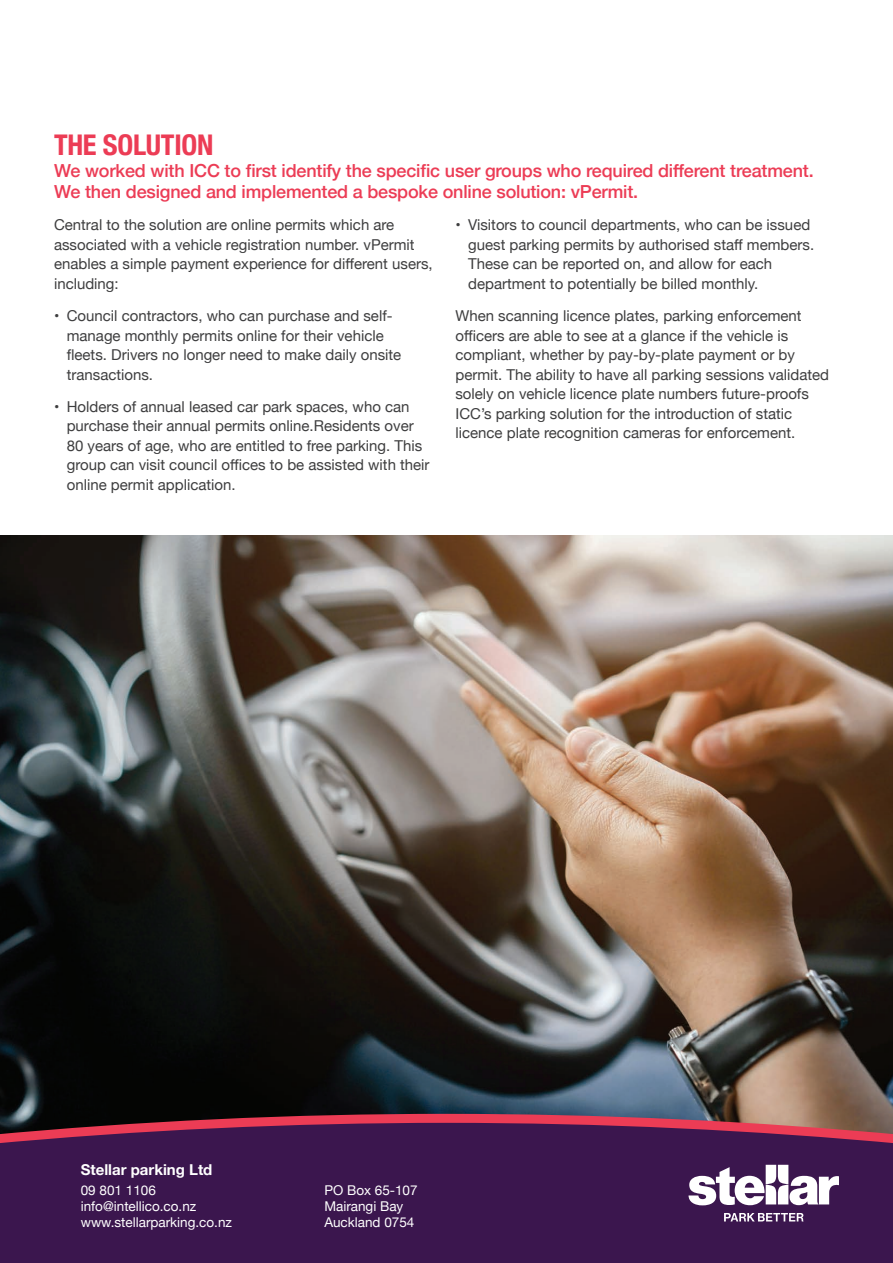
<style>
.page{position:relative;width:893px;height:1263px;background:#fff}
.page>*{position:absolute;margin:0;border:0;box-sizing:border-box;transform-origin:0 0}
.t1{font:700 condensed 28.5px "Helvetica Neue";letter-spacing:-.01em;color:#ec3c55}
.t2{font:500 18px/21.6px "Helvetica Neue";letter-spacing:-.01em;color:#ec3c55}
.t3{font:15px/19.5px "Helvetica Neue";color:#3e3e3f}
.t4{font:700 15px "Helvetica Neue";color:#fff}
.t5{font:13.5px/16.2px "Helvetica Neue";color:#fff}
</style>
<div class="page">
<img style="left:0;top:536px;width:893px;height:578px">
<svg style="left:0;top:1114px;width:893px;height:9px;background:#8f3d46"></svg>
<div style="left:0;top:1123px;width:893px;height:140px;background:#3b164e"></div>
<svg style="left:688px;top:1165px;width:151px;height:40px"></svg>
<svg style="left:724px;top:1213px;width:79px;height:8px"></svg>
<h1 class="t1" style="left:54px;top:121px;width:161px">THE SOLUTION</h1>
<p class="t2" style="left:54px;top:158px;width:761px">We worked with ICC to first identify the specific user groups who required different treatment.<br>We then designed and implemented a bespoke online solution: vPermit.</p>
<p class="t3" style="left:54px;top:216px;width:380px">Central to the solution are online permits which are associated with a vehicle registration number. vPermit enables a simple payment experience for different users, including:</p>
<p class="t3" style="left:67px;top:307px;width:336px;text-indent:-13px">• Council contractors, who can purchase and self&shy;manage monthly permits online for their vehicle fleets. Drivers no longer need to make daily onsite transactions.</p>
<p class="t3" style="left:67px;top:398px;width:364px;text-indent:-13px">• Holders of annual leased car park spaces, who can purchase their annual permits online.Residents over 80 years of age, who are entitled to free parking. This group can visit council offices to be assisted with their online permit application.</p>
<p class="t3" style="left:468px;top:216px;width:347px;text-indent:-13px">• Visitors to council departments, who can be issued guest parking permits by authorised staff members.<br>These can be reported on, and allow for each department to potentially be billed monthly.</p>
<p class="t3" style="left:455px;top:307px;width:375px">When scanning licence plates, parking enforcement officers are able to see at a glance if the vehicle is compliant, whether by pay-by-plate payment or by permit. The ability to have all parking sessions validated solely on vehicle licence plate numbers future-proofs ICC’s parking solution for the introduction of static licence plate recognition cameras for enforcement.</p>
<p class="t4" style="left:81px;top:1157px;width:133px">Stellar parking Ltd</p>
<p class="t5" style="left:81px;top:1183px;width:153px">09 801 1106 info@intellico.co.nz www.stellarparking.co.nz</p>
<p class="t5" style="left:324px;top:1183px;width:95px">PO Box 65-107<br>Mairangi Bay<br>Auckland 0754</p>
</div>
